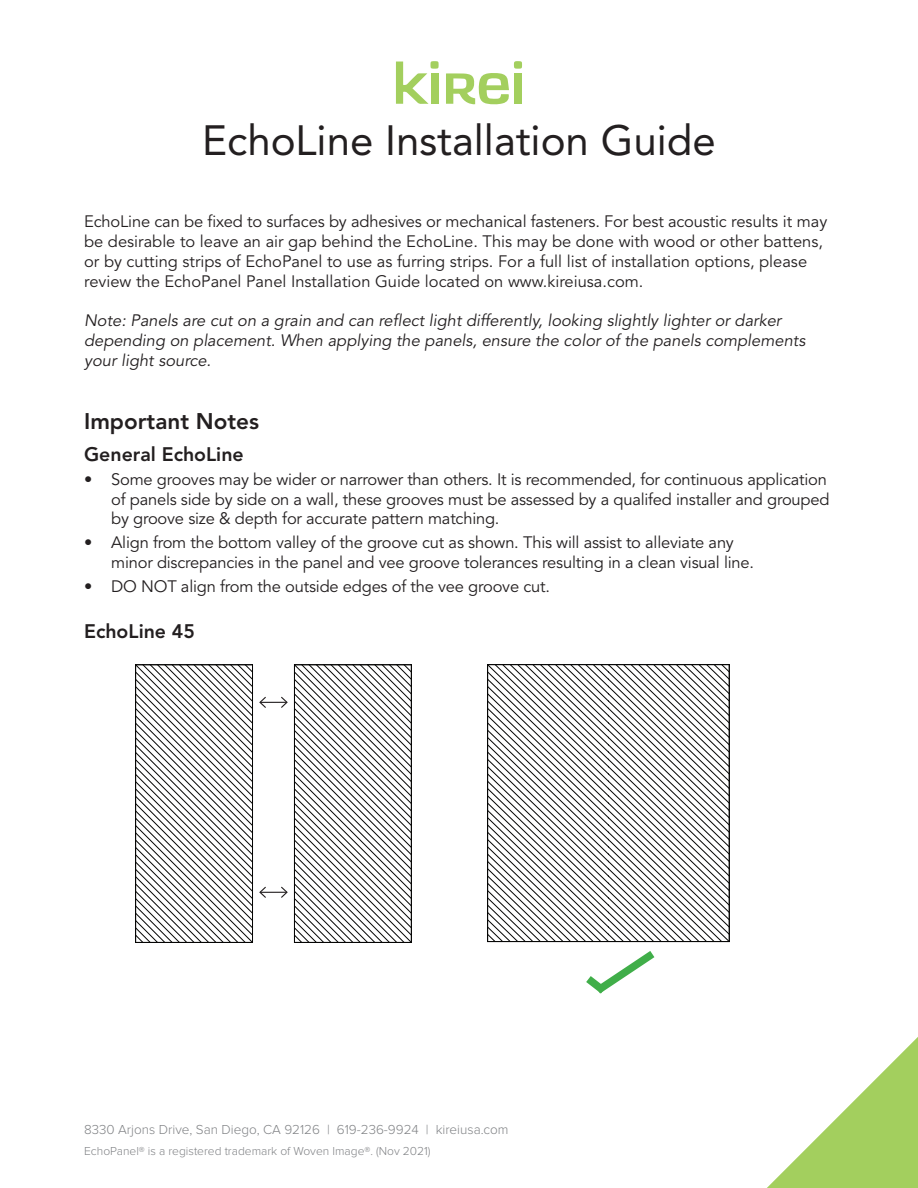
<style>
.page{position:relative;width:918px;height:1188px;background:#fff}
.page>*{position:absolute;margin:0;border:0;box-sizing:border-box;transform-origin:0 0}
.t1{font:42px "Avenir LT Std";color:#231f20}
.t2{font:800 22.5px "Avenir LT Std";color:#231f20}
.t3{font:800 19.5px "Avenir LT Std";color:#231f20}
.t4{font:16.5px/19.8px "Avenir LT Std";letter-spacing:-.01em;color:#231f20}
.t5{font:italic 16.5px/19.8px "Avenir LT Std";color:#231f20}
.t6{font:300 13.5px "Proxima Nova";color:#808285}
.t7{font:300 12px "Proxima Nova";color:#808285}
</style>
<div class="page">
<svg style="left:767px;top:1037px;width:151px;height:151px"></svg>
<svg style="left:396px;top:62px;width:33px;height:42px"></svg>
<svg style="left:446px;top:73px;width:63px;height:32px"></svg>
<div style="left:431px;top:74px;width:7px;height:30px;background:#a3cf5e"></div>
<div style="left:515px;top:74px;width:7px;height:30px;background:#a3cf5e"></div>
<div style="left:514px;top:61px;width:8px;height:8px;background:#a3cf5e;border-radius:50%"></div>
<div style="left:431px;top:61px;width:8px;height:8px;background:#a3cf5e;border-radius:50%"></div>
<svg style="left:136px;top:665px;width:275px;height:277px"></svg>
<svg style="left:488px;top:665px;width:241px;height:329px"></svg>
<div style="left:487px;top:664px;width:122px;height:278px;border:1px solid #050504"></div>
<h1 class="t1" style="left:202px;top:116px;width:515px">EchoLine Installation Guide</h1>
<p class="t4" style="left:84px;top:212px;width:745px">EchoLine can be fixed to surfaces by adhesives or mechanical fasteners. For best acoustic results it may be desirable to leave an air gap behind the EchoLine. This may be done with wood or other battens, or by cutting strips of EchoPanel to use as furring strips. For a full list of installation options, please review the EchoPanel Panel Installation Guide located on www.kireiusa.com.</p>
<p class="t5" style="left:84px;top:311px;width:723px">Note: Panels are cut on a grain and can reflect light differently, looking slightly lighter or darker depending on placement. When applying the panels, ensure the color of the panels complements your light source.</p>
<p class="t2" style="left:84px;top:408px;width:176px">Important Notes</p>
<p class="t3" style="left:84px;top:443px;width:161px">General EchoLine</p>
<p class="t4" style="left:111px;top:470px;width:720px;text-indent:-27px">• Some grooves may be wider or narrower than others. It is recommended, for continuous application of panels side by side on a wall, these grooves must be assessed by a qualifed installer and grouped by groove size &amp; depth for accurate pattern matching.</p>
<p class="t4" style="left:111px;top:533px;width:644px;text-indent:-27px">• Align from the bottom valley of the groove cut as shown. This will assist to alleviate any minor discrepancies in the panel and vee groove tolerances resulting in a clean visual line.</p>
<p class="t4" style="left:84px;top:577px;width:467px">• DO NOT align from the outside edges of the vee groove cut.</p>
<p class="t3" style="left:84px;top:620px;width:112px">EchoLine 45</p>
<p class="t6" style="left:84px;top:1122px;width:426px">8330 Arjons Drive, San Diego, CA 92126 | 619-236-9924 | kireiusa.com</p>
<p class="t7" style="left:84px;top:1144px;width:348px">EchoPanel® is a registered trademark of Woven Image®. (Nov 2021)</p>
</div>
